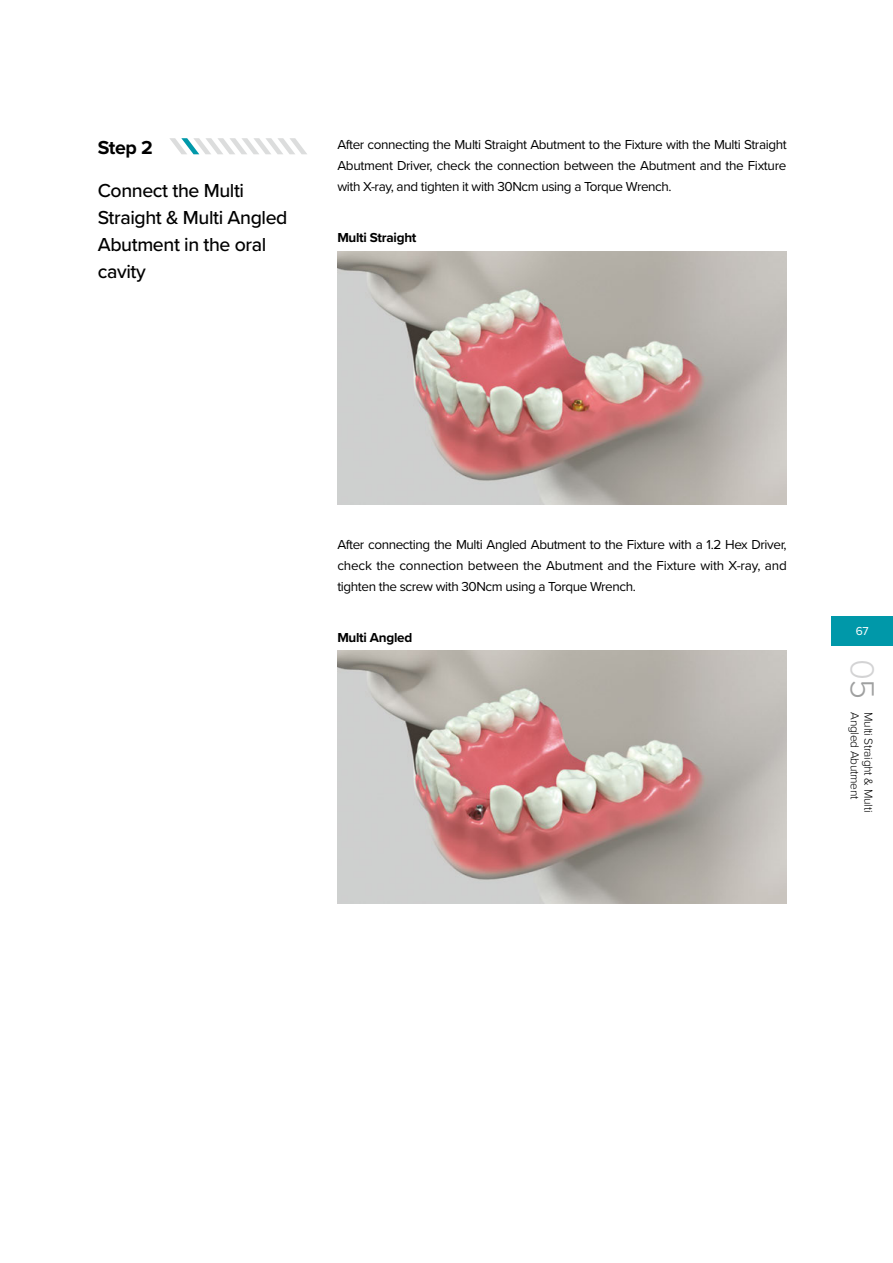
<style>
.page{position:relative;width:893px;height:1263px;background:#fff}
.page>*{position:absolute;margin:0;border:0;box-sizing:border-box;transform-origin:0 0}
.t1{font:300 34.5px "Proxima Nova";color:#d3d3d4}
.t2{font:500 19.5px/27px "Proxima Nova";letter-spacing:-.02em;color:#000}
.t3{font:700 19.5px "Proxima Nova";color:#000}
.t4{font:13.5px/21px "Proxima Nova";letter-spacing:-.03em;color:#000;text-align:justify}
.t5{font:700 13.5px "Proxima Nova";letter-spacing:-.02em;color:#000}
.t6{font:300 12px "Proxima Nova";letter-spacing:-.02em;color:#000}
.t7{font:12px "Proxima Nova";color:#fff}
.s1{color:#9fa0a0}
</style>
<div class="page">
<div style="left:831px;top:617px;width:62px;height:29px;background:#0098a9"></div>
<img style="left:337px;top:252px;width:450px;height:252px">
<img style="left:337px;top:651px;width:450px;height:252px">
<svg style="left:169px;top:138px;width:138px;height:16px"></svg>
<h2 class="t3" style="left:98px;top:133px;width:57px">Step 2</h2>
<h2 class="t2" style="left:98px;top:176px;width:191px">Connect the Multi<br>Straight &amp; Multi Angled<br>Abutment in the oral cavity</h2>
<p class="t4" style="left:337px;top:134px;width:451px">After connecting the Multi Straight Abutment to the Fixture with the Multi Straight Abutment Driver, check the connection between the Abutment and the Fixture with X-ray, and tighten it with 30Ncm using a Torque Wrench.</p>
<p class="t5" style="left:337px;top:227px;width:81px">Multi Straight</p>
<p class="t4" style="left:337px;top:534px;width:451px">After connecting the Multi Angled Abutment to the Fixture with a 1.2 Hex Driver, check the connection between the Abutment and the Fixture with X-ray, and tighten the screw with 30Ncm using a Torque Wrench.</p>
<p class="t5" style="left:337px;top:627px;width:76px">Multi Angled</p>
<p class="t7" style="left:856px;top:622px;width:15px">67</p>
<h1 class="t1" style="left:888px;top:658px;width:43px;rotate:90deg">0<span class="s1">5</span></h1>
<p class="t6" style="left:864px;top:712px;width:89px;rotate:90deg">Angled Abutment</p>
<p class="t6" style="left:877px;top:712px;width:102px;rotate:90deg">Multi Straight &amp; Multi</p>
</div>
